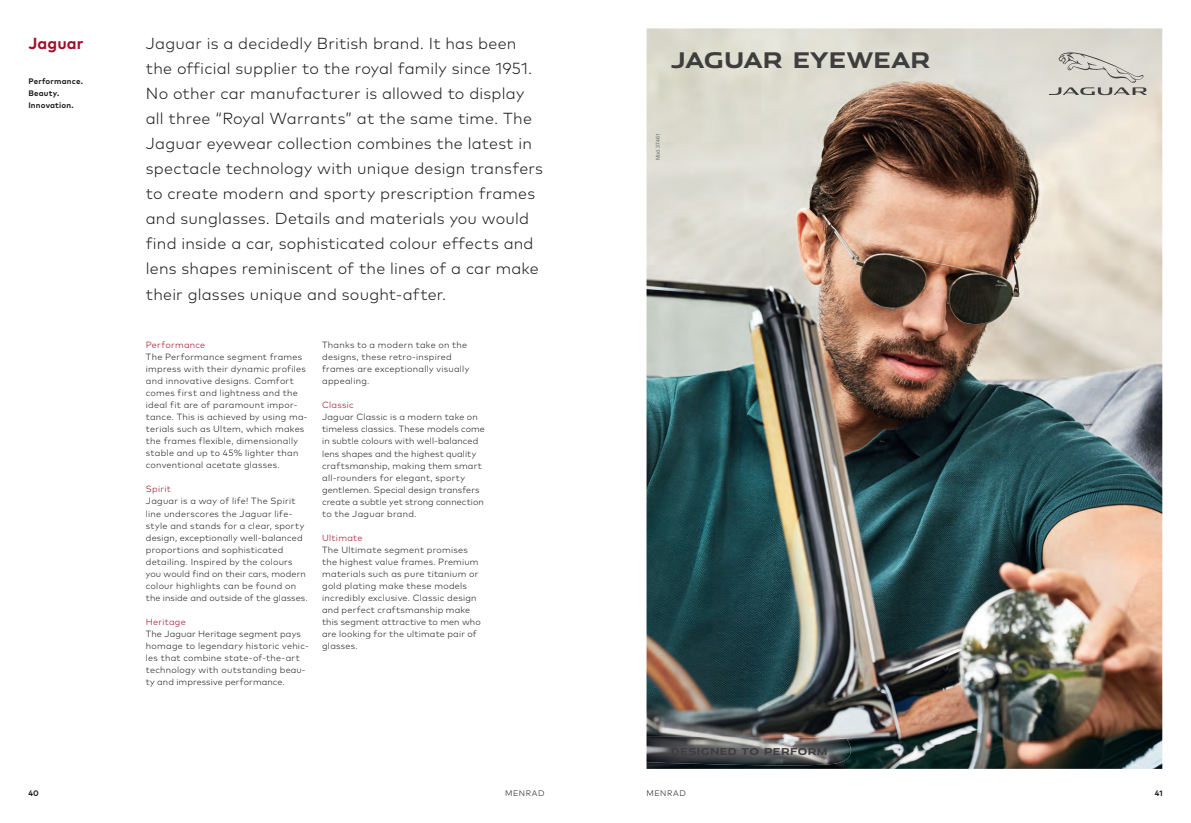
<style>
.page{position:relative;width:1191px;height:823px;background:#fff}
.page>*{position:absolute;margin:0;border:0;box-sizing:border-box;transform-origin:0 0}
.t1{font:700 21.6px "Jaguar Modern";color:#3e3e3f}
.t2{font:300 16px/25.1px "Mark Pro";letter-spacing:.01em;color:#231f20}
.t3{font:700 16px "Mark Pro";letter-spacing:.005em;color:#a20e29}
.t4{font:700 9.5px "Jaguar Modern";letter-spacing:.04em;color:#3e3e3f}
.t5{font:300 9px/12px "Mark Pro";letter-spacing:.025em;color:#231f20}
.t6{font:300 9px "Mark Pro";letter-spacing:.03em;color:#a20e29}
.t7{font:700 8px/12px "Mark Pro";letter-spacing:.025em;color:#231f20}
.t8{font:300 8px "Mark Pro";letter-spacing:.07em;color:#231f20}
.t9{font:5.3px "Arial";letter-spacing:-.02em;color:#6c6d70}
</style>
<div class="page">
<img style="left:646px;top:28px;width:516px;height:740px">
<svg style="left:1049px;top:52px;width:98px;height:43px;background:#cac8c0"></svg>
<img style="left:646px;top:736px;width:214px;height:29px">
<p class="t3" style="left:28px;top:31px;width:57px">Jaguar</p>
<p class="t7" style="left:28px;top:74px;width:56px">Performance.<br>Beauty.</p>
<p class="t7" style="left:28px;top:98px;width:47px">Innovation.</p>
<p class="t2" style="left:146px;top:29px;width:399px">Jaguar is a decidedly British brand. It has been the official supplier to the royal family since 1951.<br>No other car manufacturer is allowed to display all three “Royal Warrants” at the same time. The Jaguar eyewear collection combines the latest in spectacle technology with unique design transfers to create modern and sporty prescription frames and sunglasses. Details and materials you would find inside a car, sophisticated colour effects and lens shapes reminiscent of the lines of a car make their glasses unique and sought-after.</p>
<p class="t6" style="left:146px;top:338px;width:61px">Performance</p>
<p class="t5" style="left:146px;top:350px;width:163px">The Performance segment frames impress with their dynamic profiles and innovative designs. Comfort comes first and lightness and the ideal fit are of paramount impor&shy;tance. This is achieved by using ma&shy;terials such as Ultem, which makes the frames flexible, dimensionally stable and up to 45% lighter than conventional acetate glasses.</p>
<p class="t6" style="left:146px;top:482px;width:26px">Spirit</p>
<p class="t5" style="left:146px;top:494px;width:163px">Jaguar is a way of life! The Spirit line underscores the Jaguar life&shy;style and stands for a clear, sporty design, exceptionally well-balanced proportions and sophisticated detailing. Inspired by the colours you would find on their cars, modern colour highlights can be found on the inside and outside of the glasses.</p>
<p class="t6" style="left:146px;top:614px;width:41px">Heritage</p>
<p class="t5" style="left:146px;top:626px;width:165px">The Jaguar Heritage segment pays homage to legendary historic vehic&shy;les that combine state-of-the-art technology with outstanding beau&shy;ty and impressive performance.</p>
<p class="t5" style="left:322px;top:338px;width:149px">Thanks to a modern take on the designs, these retro-inspired frames are exceptionally visually appealing.</p>
<p class="t6" style="left:322px;top:398px;width:33px">Classic</p>
<p class="t5" style="left:322px;top:410px;width:164px">Jaguar Classic is a modern take on timeless classics. These models come in subtle colours with well-balanced lens shapes and the highest quality craftsmanship, making them smart all-rounders for elegant, sporty gentlemen. Special design transfers create a subtle yet strong connection to the Jaguar brand.</p>
<p class="t6" style="left:322px;top:530px;width:42px">Ultimate</p>
<p class="t5" style="left:322px;top:542px;width:160px">The Ultimate segment promises the highest value frames. Premium materials such as pure titanium or gold plating make these models incredibly exclusive. Classic design and perfect craftsmanship make this segment attractive to men who are looking for the ultimate pair of glasses.</p>
<p class="t1" style="left:671px;top:42px;width:261px">JAGUAR EYEWEAR</p>
<p class="t9" style="left:654px;top:160px;width:29px;rotate:-90deg">Mod. 37461</p>
<p class="t4" style="left:671px;top:743px;width:158px">DESIGNED TO PERFORM</p>
<p class="t7" style="left:28px;top:785px;width:12px">40</p>
<p class="t8" style="left:505px;top:786px;width:41px">MENRAD</p>
<p class="t8" style="left:646px;top:786px;width:41px">MENRAD</p>
<p class="t7" style="left:1154px;top:785px;width:9px">41</p>
</div>
